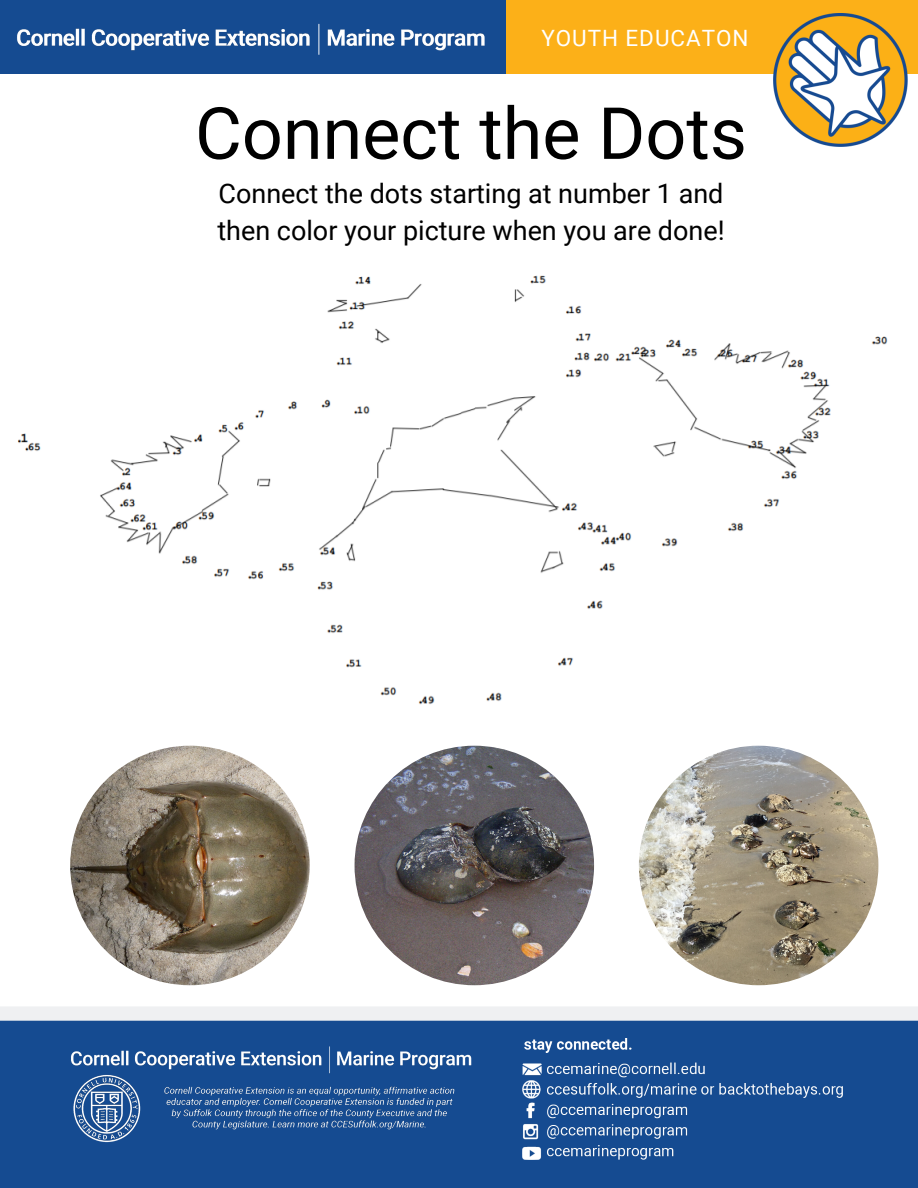
<style>
.page{position:relative;width:918px;height:1188px;background:#fff}
.page>*{position:absolute;margin:0;border:0;box-sizing:border-box;transform-origin:0 0}
.t1{font:72px "Roboto";color:#000}
.t2{font:27px/37.2px "Roboto";color:#000}
.t3{font:22.5px "Roboto";letter-spacing:.04em;color:#fff}
</style>
<div class="page">
<div style="left:0;top:1013px;width:918px;height:175px;background:#154b91"></div>
<svg style="left:0;top:1007px;width:918px;height:14px"></svg>
<img style="left:71px;top:1046px;width:401px;height:97px">
<img style="left:523px;top:1039px;width:319px;height:120px">
<img style="left:70px;top:746px;width:240px;height:239px;border-radius:50%">
<img style="left:355px;top:746px;width:239px;height:239px;border-radius:50%">
<img style="left:639px;top:746px;width:239px;height:239px;border-radius:50%">
<div style="left:459px;top:0;width:459px;height:74px;background:#fcb018"></div>
<div style="left:0;top:0;width:506px;height:74px;background:#154b91"></div>
<img style="left:17px;top:23px;width:467px;height:32px">
<img style="left:773px;top:13px;width:134px;height:134px">
<img style="left:17px;top:275px;width:871px;height:430px">
<p class="t3" style="left:541px;top:26px;width:209px">YOUTH EDUCATON</p>
<h1 class="t1" style="left:195px;top:92px;width:553px">Connect the Dots</h1>
<p class="t2" style="left:217px;top:175px;width:509px">Connect the dots starting at number 1 and then color your picture when you are done!</p>
</div>
